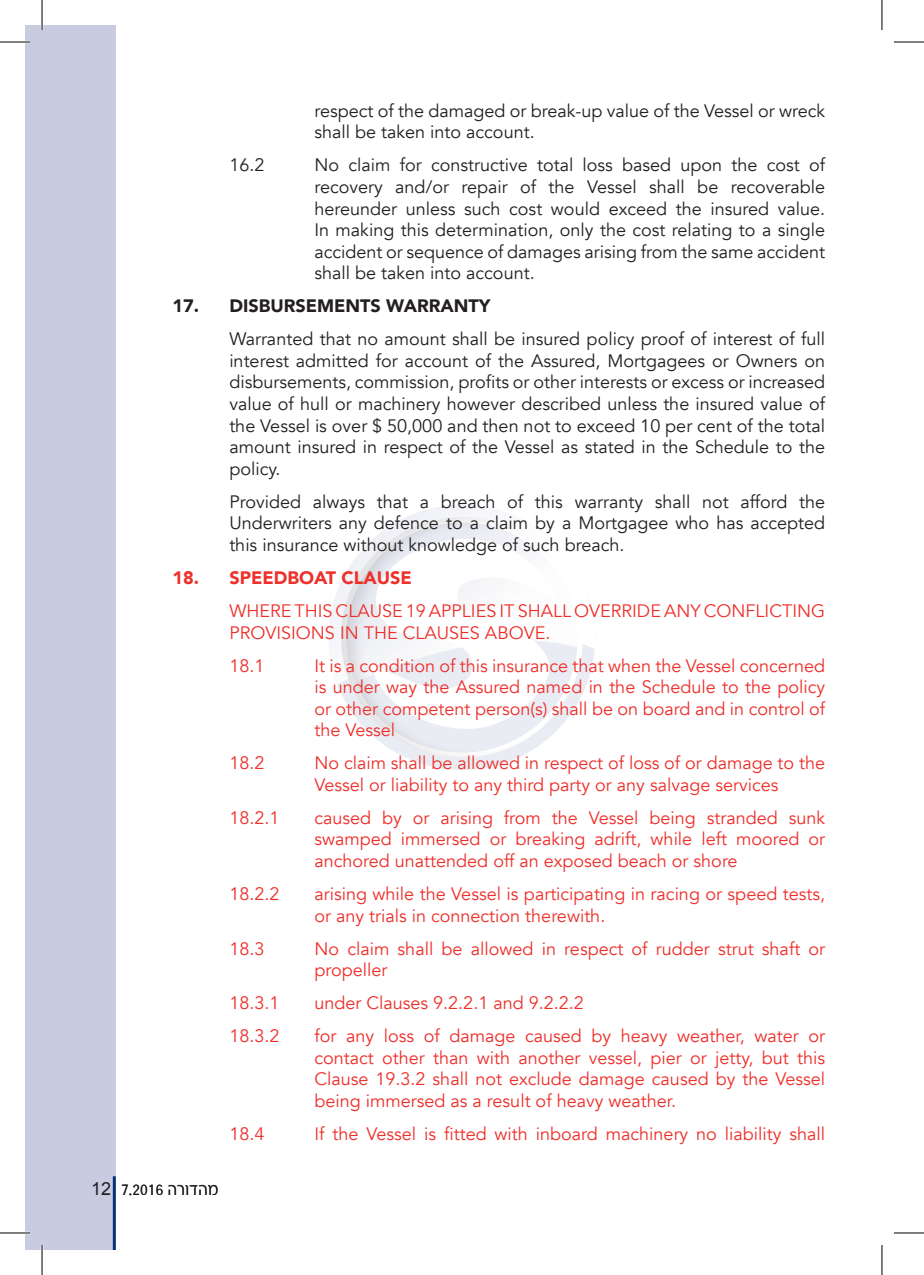
<style>
.page{position:relative;width:924px;height:1275px;background:#fff}
.page>*{position:absolute;margin:0;border:0;box-sizing:border-box;transform-origin:0 0}
.t1{font:19px "Fb Eleganti";color:#231f20}
.t2{font:18px "Avenir";color:#ee2f2a}
.t3{font:18px "Avenir";color:#231f20}
.t4{font:900 18px "Avenir";color:#231f20}
.t5{font:900 18px "Avenir";color:#ee2f2a}
.t6{font:18px "Arial";color:#231f20}
</style>
<div class="page">
<div style="left:25px;top:25px;width:91px;height:1225px;background:#c9cce1"></div>
<hr style="left:113px;top:1176px;width:3px;height:74px;background:#053276">
<svg style="left:329px;top:505px;width:266px;height:265px"></svg>
<svg style="left:370px;top:535px;width:189px;height:194px"></svg>
<hr style="left:0;top:41px;width:30px;height:2px;background:#fff">
<hr style="left:0;top:1231px;width:30px;height:3px;background:#fff">
<hr style="left:41px;top:0;width:2px;height:30px;background:#fff">
<hr style="left:41px;top:1245px;width:2px;height:30px;background:#fff">
<hr style="left:0;top:42px;width:30px;height:1px;background:#000">
<hr style="left:893px;top:42px;width:30px;height:1px;background:#000">
<hr style="left:0;top:1232px;width:30px;height:1px;background:#000">
<hr style="left:893px;top:1232px;width:30px;height:1px;background:#000">
<hr style="left:42px;top:0;width:1px;height:30px;background:#000">
<hr style="left:42px;top:1245px;width:1px;height:30px;background:#000">
<hr style="left:881px;top:0;width:1px;height:30px;background:#000">
<hr style="left:881px;top:1245px;width:1px;height:30px;background:#000">
<p class="t4" style="left:172px;top:290px;width:28px">17.</p>
<p class="t5" style="left:172px;top:562px;width:28px">18.</p>
<p class="t3" style="left:314px;top:100px;width:512px">respect of the damaged or break-up value of the Vessel or wreck</p>
<p class="t3" style="left:229px;top:154px;width:37px">16.2</p>
<p class="t3" style="left:314px;top:121px;width:222px">shall be taken into account.</p>
<p class="t3" style="left:314px;top:154px;width:26px">No</p>
<p class="t3" style="left:348px;top:154px;width:43px">claim</p>
<p class="t3" style="left:399px;top:154px;width:23px">for</p>
<p class="t3" style="left:431px;top:154px;width:98px">constructive</p>
<p class="t3" style="left:536px;top:154px;width:38px">total</p>
<p class="t3" style="left:582px;top:154px;width:32px">loss</p>
<p class="t3" style="left:622px;top:154px;width:51px">based</p>
<p class="t3" style="left:680px;top:154px;width:43px">upon</p>
<p class="t3" style="left:731px;top:154px;width:27px">the</p>
<p class="t3" style="left:766px;top:154px;width:34px">cost</p>
<p class="t3" style="left:808px;top:154px;width:18px">of</p>
<p class="t3" style="left:314px;top:176px;width:70px">recovery</p>
<p class="t3" style="left:395px;top:176px;width:55px">and/or</p>
<p class="t3" style="left:461px;top:176px;width:48px">repair</p>
<p class="t3" style="left:520px;top:176px;width:18px">of</p>
<p class="t3" style="left:548px;top:176px;width:27px">the</p>
<p class="t3" style="left:586px;top:176px;width:51px">Vessel</p>
<p class="t3" style="left:649px;top:176px;width:37px">shall</p>
<p class="t3" style="left:697px;top:176px;width:23px">be</p>
<p class="t3" style="left:730px;top:176px;width:96px">recoverable</p>
<p class="t3" style="left:314px;top:198px;width:84px">hereunder</p>
<p class="t3" style="left:405px;top:198px;width:51px">unless</p>
<p class="t3" style="left:464px;top:198px;width:38px">such</p>
<p class="t3" style="left:509px;top:198px;width:34px">cost</p>
<p class="t3" style="left:550px;top:198px;width:50px">would</p>
<p class="t3" style="left:608px;top:198px;width:60px">exceed</p>
<p class="t3" style="left:675px;top:198px;width:27px">the</p>
<p class="t3" style="left:710px;top:198px;width:60px">insured</p>
<p class="t3" style="left:777px;top:198px;width:49px">value.</p>
<p class="t3" style="left:314px;top:219px;width:512px">In making this determination, only the cost relating to a single</p>
<p class="t3" style="left:314px;top:241px;width:512px">accident or sequence of damages arising from the same accident</p>
<p class="t3" style="left:314px;top:262px;width:222px">shall be taken into account.</p>
<p class="t4" style="left:229px;top:290px;width:262px">DISBURSEMENTS WARRANTY</p>
<p class="t3" style="left:229px;top:328px;width:597px">Warranted that no amount shall be insured policy proof of interest of full</p>
<p class="t3" style="left:229px;top:350px;width:597px">interest admitted for account of the Assured, Mortgagees or Owners on</p>
<p class="t3" style="left:229px;top:371px;width:597px">disbursements, commission, profits or other interests or excess or increased</p>
<p class="t3" style="left:229px;top:393px;width:597px">value of hull or machinery however described unless the insured value of</p>
<p class="t3" style="left:229px;top:415px;width:597px">the Vessel is over $ 50,000 and then not to exceed 10 per cent of the total</p>
<p class="t3" style="left:229px;top:436px;width:597px">amount insured in respect of the Vessel as stated in the Schedule to the</p>
<p class="t3" style="left:229px;top:458px;width:53px">policy.</p>
<p class="t3" style="left:229px;top:491px;width:73px">Provided</p>
<p class="t3" style="left:312px;top:491px;width:54px">always</p>
<p class="t3" style="left:376px;top:491px;width:33px">that</p>
<p class="t3" style="left:419px;top:491px;width:11px">a</p>
<p class="t3" style="left:440px;top:491px;width:56px">breach</p>
<p class="t3" style="left:507px;top:491px;width:18px">of</p>
<p class="t3" style="left:534px;top:491px;width:29px">this</p>
<p class="t3" style="left:574px;top:491px;width:70px">warranty</p>
<p class="t3" style="left:654px;top:491px;width:37px">shall</p>
<p class="t3" style="left:701px;top:491px;width:28px">not</p>
<p class="t3" style="left:740px;top:491px;width:48px">afford</p>
<p class="t3" style="left:798px;top:491px;width:27px">the</p>
<p class="t3" style="left:229px;top:512px;width:597px">Underwriters any defence to a claim by a Mortgagee who has accepted</p>
<p class="t3" style="left:229px;top:534px;width:396px">this insurance without knowledge of such breach.</p>
<p class="t5" style="left:229px;top:562px;width:184px">SPEEDBOAT CLAUSE</p>
<p class="t2" style="left:229px;top:600px;width:597px">WHERE THIS CLAUSE 19 APPLIES IT SHALL OVERRIDE ANY CONFLICTING</p>
<p class="t2" style="left:229px;top:621px;width:322px">PROVISIONS IN THE CLAUSES ABOVE.</p>
<p class="t2" style="left:229px;top:654px;width:37px">18.1</p>
<p class="t2" style="left:314px;top:654px;width:512px">isIt a condition of this insurance that when the Vessel concerned</p>
<p class="t2" style="left:314px;top:676px;width:512px">is under way the Assured named in the Schedule to the policy</p>
<p class="t2" style="left:314px;top:698px;width:512px">or other competent person s( ) shall be on board and in control of</p>
<p class="t2" style="left:314px;top:719px;width:82px">the Vessel</p>
<p class="t2" style="left:229px;top:752px;width:37px">18.2</p>
<p class="t2" style="left:314px;top:752px;width:512px">No claim shall be allowed in respect of loss of or damage to the</p>
<p class="t2" style="left:314px;top:774px;width:465px">Vessel or liability to any third party or any salvage services</p>
<p class="t2" style="left:229px;top:807px;width:52px">18.2.1</p>
<p class="t2" style="left:314px;top:807px;width:58px">caused</p>
<p class="t2" style="left:382px;top:807px;width:21px">by</p>
<p class="t2" style="left:412px;top:807px;width:18px">or</p>
<p class="t2" style="left:440px;top:807px;width:54px">arising</p>
<p class="t2" style="left:503px;top:807px;width:38px">from</p>
<p class="t2" style="left:551px;top:807px;width:27px">the</p>
<p class="t2" style="left:588px;top:807px;width:51px">Vessel</p>
<p class="t2" style="left:649px;top:807px;width:48px">being</p>
<p class="t2" style="left:706px;top:807px;width:72px">stranded</p>
<p class="t2" style="left:788px;top:807px;width:38px">sunk</p>
<p class="t2" style="left:314px;top:828px;width:79px">swamped</p>
<p class="t2" style="left:401px;top:828px;width:81px">immersed</p>
<p class="t2" style="left:489px;top:828px;width:18px">or</p>
<p class="t2" style="left:515px;top:828px;width:72px">breaking</p>
<p class="t2" style="left:594px;top:828px;width:48px">adrift,</p>
<p class="t2" style="left:650px;top:828px;width:43px">while</p>
<p class="t2" style="left:701px;top:828px;width:27px">left</p>
<p class="t2" style="left:735px;top:828px;width:65px">moored</p>
<p class="t2" style="left:808px;top:828px;width:18px">or</p>
<p class="t2" style="left:314px;top:850px;width:424px">anchored unattended off an exposed beach or shore</p>
<p class="t2" style="left:229px;top:883px;width:52px">18.2.2</p>
<p class="t2" style="left:314px;top:883px;width:512px">arising while the Vessel is participating in racing or speed tests,</p>
<p class="t2" style="left:314px;top:904px;width:292px">or any trials in connection therewith.</p>
<p class="t2" style="left:229px;top:937px;width:37px">18.3</p>
<p class="t2" style="left:314px;top:937px;width:26px">No</p>
<p class="t2" style="left:347px;top:937px;width:43px">claim</p>
<p class="t2" style="left:397px;top:937px;width:37px">shall</p>
<p class="t2" style="left:441px;top:937px;width:23px">be</p>
<p class="t2" style="left:470px;top:937px;width:64px">allowed</p>
<p class="t2" style="left:541px;top:937px;width:16px">in</p>
<p class="t2" style="left:564px;top:937px;width:60px">respect</p>
<p class="t2" style="left:631px;top:937px;width:18px">of</p>
<p class="t2" style="left:655px;top:937px;width:55px">rudder</p>
<p class="t2" style="left:717px;top:937px;width:37px">strut</p>
<p class="t2" style="left:761px;top:937px;width:40px">shaft</p>
<p class="t2" style="left:808px;top:937px;width:18px">or</p>
<p class="t2" style="left:314px;top:959px;width:74px">propeller</p>
<p class="t2" style="left:229px;top:992px;width:52px">18.3.1</p>
<p class="t2" style="left:314px;top:992px;width:271px">under Clauses 9.2.2.1 and 9.2.2.2</p>
<p class="t2" style="left:229px;top:1025px;width:52px">18.3.2</p>
<p class="t2" style="left:314px;top:1025px;width:23px">for</p>
<p class="t2" style="left:346px;top:1025px;width:30px">any</p>
<p class="t2" style="left:383px;top:1025px;width:32px">loss</p>
<p class="t2" style="left:423px;top:1025px;width:18px">of</p>
<p class="t2" style="left:449px;top:1025px;width:68px">damage</p>
<p class="t2" style="left:525px;top:1025px;width:58px">caused</p>
<p class="t2" style="left:591px;top:1025px;width:21px">by</p>
<p class="t2" style="left:620px;top:1025px;width:48px">heavy</p>
<p class="t2" style="left:677px;top:1025px;width:69px">weather,</p>
<p class="t2" style="left:754px;top:1025px;width:46px">water</p>
<p class="t2" style="left:808px;top:1025px;width:18px">or</p>
<p class="t2" style="left:314px;top:1046px;width:61px">contact</p>
<p class="t2" style="left:382px;top:1046px;width:44px">other</p>
<p class="t2" style="left:433px;top:1046px;width:37px">than</p>
<p class="t2" style="left:476px;top:1046px;width:35px">with</p>
<p class="t2" style="left:518px;top:1046px;width:63px">another</p>
<p class="t2" style="left:588px;top:1046px;width:55px">vessel,</p>
<p class="t2" style="left:650px;top:1046px;width:33px">pier</p>
<p class="t2" style="left:714px;top:1046px;width:40px">jetty,</p>
<p class="t2" style="left:690px;top:1046px;width:18px">or</p>
<p class="t2" style="left:761px;top:1046px;width:28px">but</p>
<p class="t2" style="left:796px;top:1046px;width:29px">this</p>
<p class="t2" style="left:314px;top:1068px;width:512px">Clause 19.3.2 shall not exclude damage caused by the Vessel</p>
<p class="t2" style="left:314px;top:1090px;width:363px">being immersed as a result of heavy weather.</p>
<p class="t2" style="left:229px;top:1123px;width:37px">18.4</p>
<p class="t2" style="left:314px;top:1123px;width:512px">If the Vessel is fitted with inboard machinery no liability shall</p>
<p class="t6" style="left:91px;top:1177px;width:22px">12</p>
<p class="t1" style="left:121px;top:1181px;width:99px">7.2016 מהד ו רה</p>
</div>
